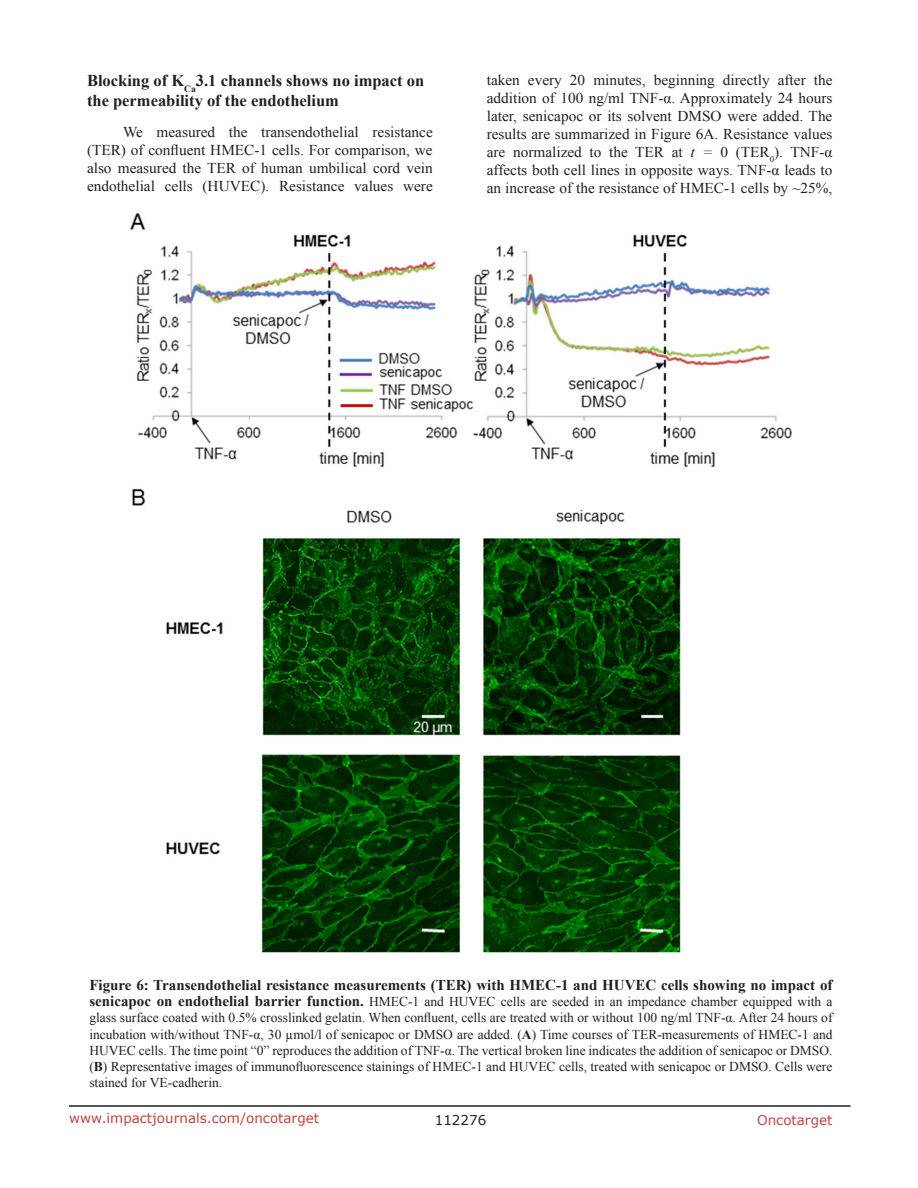
<style>
.page{position:relative;width:918px;height:1188px;background:#fff}
.page>*{position:absolute;margin:0;border:0;box-sizing:border-box;transform-origin:0 0}
.SubHeading{font:700 16.5px/19.8px "Times New Roman";color:#231f20}
.BodyText{font:15px/18px "Times New Roman";color:#231f20;text-align:justify}
.Figuretrx{font:700 15px "Times New Roman";color:#231f20}
.Figuretrx-2{font:13.5px/16.2px "Times New Roman";color:#231f20;text-align:justify}
.t1{font:13.5px "Verdana";color:#c24141}
.t2{font:13.5px "Verdana";color:#231f20}
.s1{font-style:italic}
.s2{font-weight:700;font-size:15px}
.s3{font-weight:700}
</style>
<div class="page">
<hr style="left:69px;top:1105px;width:781px;height:2px;background:#231f20">
<img style="left:130px;top:213px;width:661px;height:740px">
<p class="SubHeading" style="left:87px;top:70px;width:339px">Blocking of K<sub>Ca</sub>3.1 channels shows no impact on the permeability of the endothelium</p>
<p class="BodyText" style="left:87px;top:123px;width:347px;text-indent:36px">We measured the transendothelial resistance (TER) of confluent HMEC-1 cells. For comparison, we also measured the TER of human umbilical cord vein endothelial cells (HUVEC). Resistance values were</p>
<p class="BodyText" style="left:487px;top:71px;width:347px">taken every 20 minutes, beginning directly after the addition of 100 ng/ml TNF-α. Approximately 24 hours later, senicapoc or its solvent DMSO were added. The results are summarized in Figure 6A. Resistance values are normalized to the TER at <span class="s1">t =</span> 0 (TER<sub>0</sub>). TNF-α affects both cell lines in opposite ways. TNF-α leads to an increase of the resistance of HMEC-1 cells by ~25%,</p>
<p class="Figuretrx" style="left:89px;top:975px;width:745px">Figure 6: Transendothelial resistance measurements (TER) with HMEC-1 and HUVEC cells showing no impact of</p>
<p class="Figuretrx-2" style="left:89px;top:993px;width:745px"><span class="s2">senicapoc on endothelial barrier function.</span> HMEC-1 and HUVEC cells are seeded in an impedance chamber equipped with a glass surface coated with 0.5% crosslinked gelatin. When confluent, cells are treated with or without 100 ng/ml TNF-α. After 24 hours of incubation with/without TNF-α, 30 µmol/l of senicapoc or DMSO are added. (<span class="s3">A</span>) Time courses of TER-measurements of HMEC-1 and HUVEC cells. The time point “0” reproduces the addition of TNF-α. The vertical broken line indicates the addition of senicapoc or DMSO. (<span class="s3">B</span>) Representative images of immunofluorescence stainings of HMEC-1 and HUVEC cells, treated with senicapoc or DMSO. Cells were stained for VE-cadherin.</p>
<p class="t1" style="left:69px;top:1109px;width:252px">www.impactjournals.com/oncotarget</p>
<p class="t2" style="left:435px;top:1111px;width:53px">112276</p>
<p class="t1" style="left:757px;top:1111px;width:77px">Oncotarget</p>
</div>
